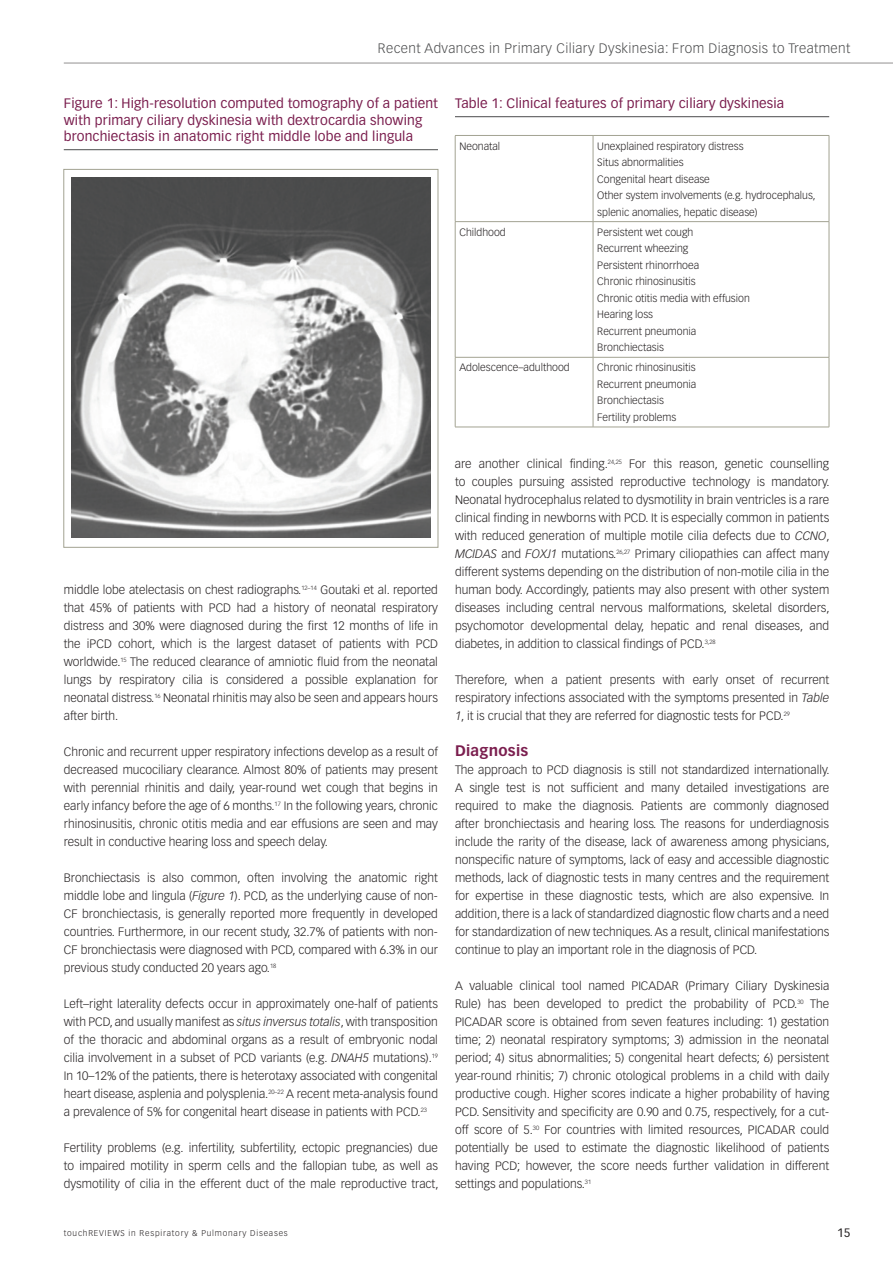
<style>
.page{position:relative;width:893px;height:1263px;background:#fff}
.page>*{position:absolute;margin:0;border:0;box-sizing:border-box;transform-origin:0 0}
.t1{font:700 15px "Vectora LT Std";letter-spacing:.02em;color:#7b1f4f}
.t2{font:13.5px/16.5px "Vectora LT Std";letter-spacing:.01em;color:#7b1f4f}
.t3{font:300 13.5px "Vectora LT Std";letter-spacing:.03em;color:#4b4c4d}
.t4{font:300 12px/18px "Vectora LT Std";color:#231f20;text-align:justify}
.t5{font:12px "Vectora LT Std";color:#231f20}
.t6{font:300 10.5px/16.5px "Vectora LT Std";color:#231f20}
.t7{font:300 8.25px "Vectora LT Std";letter-spacing:.1em;color:#231f20}
.s1{font-style:italic}
</style>
<div class="page">
<hr style="left:64px;top:63px;width:829px;height:1px;background:#231f20">
<hr style="left:455px;top:116px;width:374px;height:1px;background:#4b4c4d">
<hr style="left:455px;top:427px;width:138px;height:1px;background:#a3a392">
<hr style="left:455px;top:135px;width:138px;height:1px;background:#a3a392">
<hr style="left:455px;top:136px;width:1px;height:85px;background:#a3a392">
<hr style="left:593px;top:135px;width:236px;height:1px;background:#a3a392">
<hr style="left:593px;top:136px;width:1px;height:85px;background:#a3a392">
<hr style="left:829px;top:136px;width:1px;height:85px;background:#a3a392">
<hr style="left:455px;top:221px;width:138px;height:1px;background:#a3a392">
<hr style="left:455px;top:222px;width:1px;height:135px;background:#a3a392">
<hr style="left:593px;top:221px;width:236px;height:1px;background:#a3a392">
<hr style="left:593px;top:222px;width:1px;height:135px;background:#a3a392">
<hr style="left:829px;top:222px;width:1px;height:135px;background:#a3a392">
<hr style="left:455px;top:357px;width:138px;height:1px;background:#a3a392">
<hr style="left:455px;top:357px;width:1px;height:70px;background:#a3a392">
<hr style="left:593px;top:357px;width:236px;height:1px;background:#a3a392">
<hr style="left:593px;top:357px;width:1px;height:70px;background:#a3a392">
<hr style="left:829px;top:357px;width:1px;height:70px;background:#a3a392">
<hr style="left:593px;top:427px;width:236px;height:1px;background:#a3a392">
<img style="left:71px;top:178px;width:359px;height:360px">
<div style="left:64px;top:169px;width:374px;height:378px;border:1px solid #a3a392"></div>
<hr style="left:64px;top:149px;width:374px;height:1px;background:#4b4c4d">
<p class="t3" style="left:378px;top:41px;width:474px">Recent Advances in Primary Ciliary Dyskinesia: From Diagnosis to Treatment</p>
<p class="t2" style="left:64px;top:95px;width:376px">Figure 1: High-resolution computed tomography of a patient with primary ciliary dyskinesia with dextrocardia showing bronchiectasis in anatomic right middle lobe and lingula</p>
<p class="t4" style="left:64px;top:581px;width:376px">middle lobe atelectasis on chest radiographs.<sup>12–14</sup> Goutaki et al. reported that 45% of patients with PCD had a history of neonatal respiratory distress and 30% were diagnosed during the first 12 months of life in the iPCD cohort, which is the largest dataset of patients with PCD worldwide.<sup>15</sup> The reduced clearance of amniotic fluid from the neonatal lungs by respiratory cilia is considered a possible explanation for neonatal distress.<sup>16</sup> Neonatal rhinitis may also be seen and appears hours after birth.</p>
<p class="t4" style="left:64px;top:743px;width:376px">Chronic and recurrent upper respiratory infections develop as a result of decreased mucociliary clearance. Almost 80% of patients may present with perennial rhinitis and daily, year-round wet cough that begins in early infancy before the age of 6 months.<sup>17</sup> In the following years, chronic rhinosinusitis, chronic otitis media and ear effusions are seen and may result in conductive hearing loss and speech delay.</p>
<p class="t4" style="left:64px;top:869px;width:376px">Bronchiectasis is also common, often involving the anatomic right middle lobe and lingula (<span class="s1">Figure 1</span>). PCD, as the underlying cause of non-CF bronchiectasis, is generally reported more frequently in developed countries. Furthermore, in our recent study, 32.7% of patients with non-CF bronchiectasis were diagnosed with PCD, compared with 6.3% in our previous study conducted 20 years ago.<sup>18</sup></p>
<p class="t4" style="left:64px;top:995px;width:376px">Left–right laterality defects occur in approximately one-half of patients with PCD, and usually manifest as <span class="s1">situs inversus totalis</span>, with transposition of the thoracic and abdominal organs as a result of embryonic nodal cilia involvement in a subset of PCD variants (e.g. <span class="s1">DNAH5</span> mutations).<sup>19<br></sup>In 10–12% of the patients, there is heterotaxy associated with congenital heart disease, asplenia and polysplenia.<sup>20–22</sup> A recent meta-analysis found a prevalence of 5% for congenital heart disease in patients with PCD.<sup>23</sup></p>
<p class="t4" style="left:64px;top:1139px;width:376px">Fertility problems (e.g. infertility, subfertility, ectopic pregnancies) due to impaired motility in sperm cells and the fallopian tube, as well as dysmotility of cilia in the efferent duct of the male reproductive tract,</p>
<p class="t2" style="left:455px;top:95px;width:331px">Table 1: Clinical features of primary ciliary dyskinesia</p>
<p class="t6" style="left:459px;top:138px;width:42px">Neonatal</p>
<p class="t6" style="left:597px;top:138px;width:220px">Unexplained respiratory distress<br>Situs abnormalities<br>Congenital heart disease<br>Other system involvements (e.g. hydrocephalus, splenic anomalies, hepatic disease)</p>
<p class="t6" style="left:459px;top:224px;width:48px">Childhood</p>
<p class="t6" style="left:597px;top:224px;width:154px">Persistent wet cough<br>Recurrent wheezing<br>Persistent rhinorrhoea<br>Chronic rhinosinusitis<br>Chronic otitis media with effusion<br>Hearing loss<br>Recurrent pneumonia<br>Bronchiectasis</p>
<p class="t6" style="left:459px;top:360px;width:112px">Adolescence–adulthood</p>
<p class="t6" style="left:597px;top:360px;width:101px">Chronic rhinosinusitis<br>Recurrent pneumonia<br>Bronchiectasis<br>Fertility problems</p>
<p class="t4" style="left:455px;top:455px;width:376px">are another clinical finding.<sup>24,25</sup> For this reason, genetic counselling to couples pursuing assisted reproductive technology is mandatory.<br>Neonatal hydrocephalus related to dysmotility in brain ventricles is a rare clinical finding in newborns with PCD. It is especially common in patients with reduced generation of multiple motile cilia defects due to <span class="s1">CCNO</span>, <span class="s1">MCIDAS</span> and <span class="s1">FOXJ1</span> mutations.<sup>26,27</sup> Primary ciliopathies can affect many different systems depending on the distribution of non-motile cilia in the human body. Accordingly, patients may also present with other system diseases including central nervous malformations, skeletal disorders, psychomotor developmental delay, hepatic and renal diseases, and diabetes, in addition to classical findings of PCD.<sup>3,28</sup></p>
<p class="t4" style="left:455px;top:671px;width:376px">Therefore, when a patient presents with early onset of recurrent respiratory infections associated with the symptoms presented in <span class="s1">Table 1</span>, it is crucial that they are referred for diagnostic tests for PCD.<sup>29</sup></p>
<p class="t1" style="left:455px;top:742px;width:75px">Diagnosis</p>
<p class="t4" style="left:455px;top:761px;width:376px">The approach to PCD diagnosis is still not standardized internationally.<br>A single test is not sufficient and many detailed investigations are required to make the diagnosis. Patients are commonly diagnosed after bronchiectasis and hearing loss. The reasons for underdiagnosis include the rarity of the disease, lack of awareness among physicians, nonspecific nature of symptoms, lack of easy and accessible diagnostic methods, lack of diagnostic tests in many centres and the requirement for expertise in these diagnostic tests, which are also expensive. In addition, there is a lack of standardized diagnostic flow charts and a need for standardization of new techniques. As a result, clinical manifestations continue to play an important role in the diagnosis of PCD.</p>
<p class="t4" style="left:455px;top:977px;width:376px">A valuable clinical tool named PICADAR (Primary Ciliary Dyskinesia Rule) has been developed to predict the probability of PCD.<sup>30</sup> The PICADAR score is obtained from seven features including: 1) gestation time; 2) neonatal respiratory symptoms; 3) admission in the neonatal period; 4) situs abnormalities; 5) congenital heart defects; 6) persistent year-round rhinitis; 7) chronic otological problems in a child with daily productive cough. Higher scores indicate a higher probability of having PCD. Sensitivity and specificity are 0.90 and 0.75, respectively, for a cut&shy;off score of 5.<sup>30</sup> For countries with limited resources, PICADAR could potentially be used to estimate the diagnostic likelihood of patients having PCD; however, the score needs further validation in different settings and populations.<sup>31</sup></p>
<p class="t7" style="left:64px;top:1228px;width:226px">touchREVIEWS in Respiratory &amp; Pulmonary Diseases</p>
<p class="t5" style="left:837px;top:1226px;width:15px">15</p>
</div>
